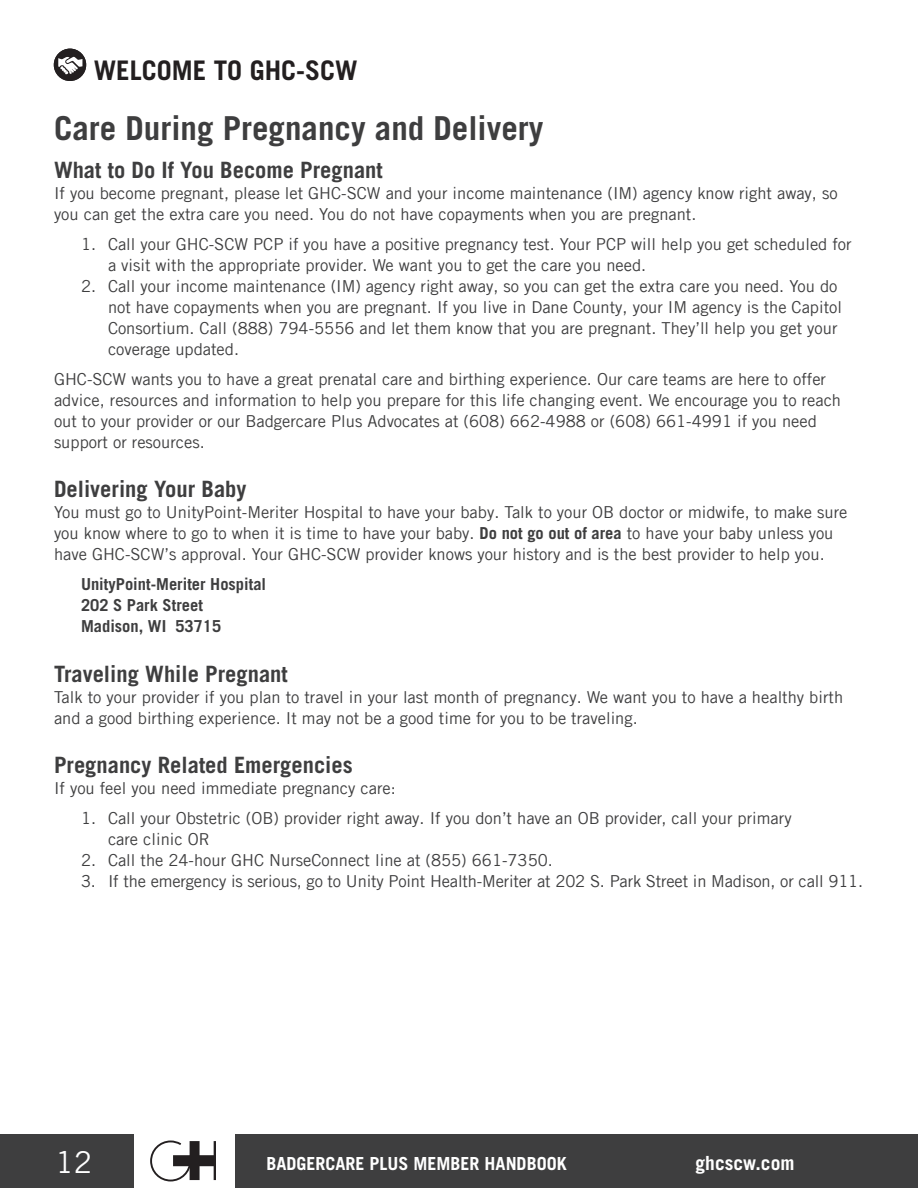
<style>
.page{position:relative;width:918px;height:1188px;background:#fff}
.page>*{position:absolute;margin:0;border:0;box-sizing:border-box;transform-origin:0 0}
.Body{font:700 33px "Trade Gothic LT Com";color:#3e3e3f}
.t1{font:30px "Trade Gothic LT Com";color:#fff}
.t2{font:700 27px "Trade Gothic LT Com";color:#231f20}
.Body-2{font:700 22.5px "Trade Gothic LT Com";color:#3e3e3f}
.t3{font:700 19.5px "Trade Gothic LT Com";color:#fff}
.t4{font:700 18px "Trade Gothic LT Com";color:#fff}
.Body-3{font:16.5px/21px "Trade Gothic LT Com";color:#3e3e3f}
.Body-4{font:700 16.5px "Trade Gothic LT Com";color:#3e3e3f}
.s1{font-weight:700}
</style>
<div class="page">
<div style="left:236px;top:1134px;width:682px;height:54px;background:#3e3e3f"></div>
<div style="left:0;top:1134px;width:134px;height:54px;background:#3e3e3f"></div>
<svg style="left:150px;top:1140px;width:66px;height:42px"></svg>
<div style="left:54px;top:49px;width:32px;height:32px;background:#231f20;border-radius:50%"></div>
<svg style="left:58px;top:56px;width:24px;height:19px"></svg>
<h1 class="t2" style="left:94px;top:54px;width:266px">WELCOME TO GHC-SCW</h1>
<p class="Body" style="left:54px;top:108px;width:491px">Care During Pregnancy and Delivery</p>
<p class="Body-2" style="left:54px;top:156px;width:330px">What to Do If You Become Pregnant</p>
<p class="Body-3" style="left:54px;top:182px;width:785px">If you become pregnant, please let GHC-SCW and your income maintenance (IM) agency know right away, so you can get the extra care you need. You do not have copayments when you are pregnant.</p>
<p class="Body-3" style="left:108px;top:233px;width:745px;text-indent:-27px">1. Call your GHC-SCW PCP if you have a positive pregnancy test. Your PCP will help you get scheduled for a visit with the appropriate provider. We want you to get the care you need.</p>
<p class="Body-3" style="left:108px;top:275px;width:736px;text-indent:-27px">2. Call your income maintenance (IM) agency right away, so you can get the extra care you need. You do not have copayments when you are pregnant. If you live in Dane County, your IM agency is the Capitol Consortium. Call (888) 794-5556 and let them know that you are pregnant. They’ll help you get your coverage updated.</p>
<p class="Body-3" style="left:54px;top:368px;width:789px">GHC-SCW wants you to have a great prenatal care and birthing experience. Our care teams are here to offer advice, resources and information to help you prepare for this life changing event. We encourage you to reach out to your provider or our Badgercare Plus Advocates at (608) 662-4988 or (608) 661-4991 if you need support or resources.</p>
<p class="Body-2" style="left:54px;top:475px;width:194px">Delivering Your Baby</p>
<p class="Body-3" style="left:54px;top:501px;width:795px">You must go to UnityPoint-Meriter Hospital to have your baby. Talk to your OB doctor or midwife, to make sure you know where to go to when it is time to have your baby. <span class="s1">Do not go out of area</span> to have your baby unless you have GHC-SCW’s approval. Your GHC-SCW provider knows your history and is the best provider to help you.</p>
<p class="Body-4" style="left:81px;top:574px;width:187px">UnityPoint-Meriter Hospital</p>
<p class="Body-4" style="left:81px;top:595px;width:123px">202 S Park Street</p>
<p class="Body-4" style="left:81px;top:616px;width:142px">Madison, WI 53715</p>
<p class="Body-2" style="left:54px;top:660px;width:235px">Traveling While Pregnant</p>
<p class="Body-3" style="left:54px;top:686px;width:791px">Talk to your provider if you plan to travel in your last month of pregnancy. We want you to have a healthy birth and a good birthing experience. It may not be a good time for you to be traveling.</p>
<p class="Body-2" style="left:54px;top:751px;width:300px">Pregnancy Related Emergencies</p>
<p class="Body-3" style="left:54px;top:777px;width:343px">If you feel you need immediate pregnancy care:</p>
<p class="Body-3" style="left:108px;top:807px;width:685px;text-indent:-27px">1. Call your Obstetric (OB) provider right away. If you don’t have an OB provider, call your primary care clinic OR</p>
<p class="Body-3" style="left:81px;top:849px;width:473px">2. Call the 24-hour GHC NurseConnect line at (855) 661-7350.</p>
<p class="Body-3" style="left:81px;top:870px;width:784px">3. If the emergency is serious, go to Unity Point Health-Meriter at 202 S. Park Street in Madison, or call 911.</p>
<h2 class="t1" style="left:56px;top:1145px;width:38px">12</h2>
<p class="t4" style="left:267px;top:1153px;width:302px">BADGERCARE PLUS MEMBER HANDBOOK</p>
<p class="t3" style="left:696px;top:1152px;width:100px">ghcscw.com</p>
</div>
